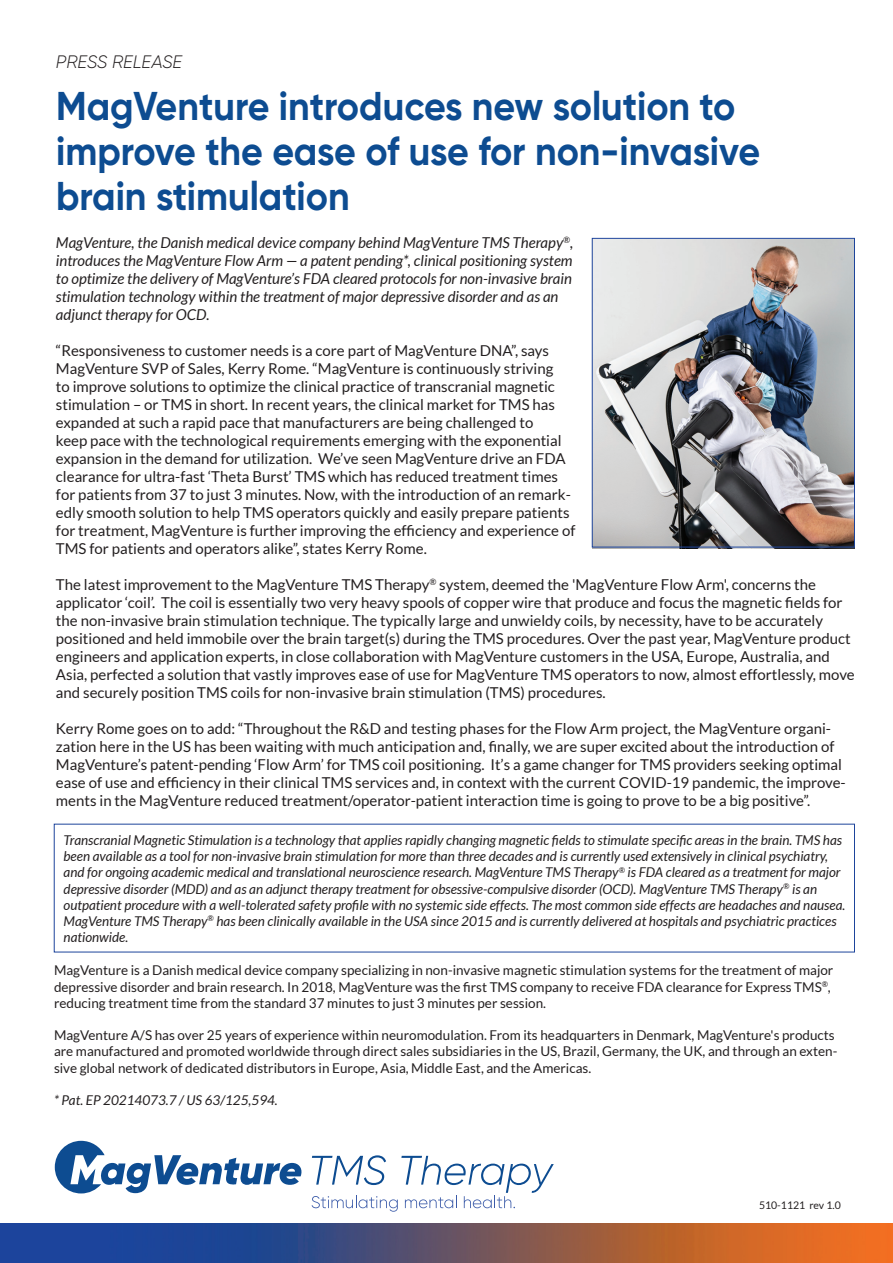
<style>
.page{position:relative;width:893px;height:1263px;background:#fff}
.page>*{position:absolute;margin:0;border:0;box-sizing:border-box;transform-origin:0 0}
.t1{font:700 40.2px/45px "Gilroy";color:#0d4c91;scale:.93 1}
.t2{font:italic 300 18px "Gilroy";color:#231f20}
.t3{font:15px/18px "Lato";color:#231f20}
.t4{font:italic 15px/18px "Lato";color:#231f20}
.t5{font:italic 13.5px/16.2px "Lato";color:#231f20}
.t6{font:13.5px/16.2px "Lato";color:#231f20}
.t7{font:10.5px "Lato";color:#231f20}
</style>
<div class="page">
<img style="left:0;top:1223px;width:893px;height:40px">
<svg style="left:55px;top:1141px;width:247px;height:52px"></svg>
<svg style="left:312px;top:1155px;width:242px;height:57px"></svg>
<img style="left:592px;top:240px;width:263px;height:308px">
<div style="left:592px;top:238px;width:263px;height:309px;border:1px solid #1d449b"></div>
<p class="t2" style="left:56px;top:51px;width:128px">PRESS RELEASE</p>
<h1 class="t1" style="left:56px;top:84px;width:759px">MagVenture introduces new solution to improve the ease of use for non-invasive brain stimulation</h1>
<p class="t4" style="left:56px;top:234px;width:519px">MagVenture, the Danish medical device company behind MagVenture TMS Therapy<sup>®</sup>, introduces the MagVenture Flow Arm — a patent pending*, clinical positioning system to optimize the delivery of MagVenture’s FDA cleared protocols for non-invasive brain stimulation technology within the treatment of major depressive disorder and as an adjunct therapy for OCD.</p>
<p class="t3" style="left:56px;top:341px;width:521px">“Responsiveness to customer needs is a core part of MagVenture DNA”, says MagVenture SVP of Sales, Kerry Rome. “MagVenture is continuously striving<br>to improve solutions to optimize the clinical practice of transcranial magnetic stimulation – or TMS in short. In recent years, the clinical market for TMS has expanded at such a rapid pace that manufacturers are being challenged to<br>keep pace with the technological requirements emerging with the exponential expansion in the demand for utilization. We’ve seen MagVenture drive an FDA clearance for ultra-fast ‘Theta Burst’ TMS which has reduced treatment times for patients from 37 to just 3 minutes. Now, with the introduction of an remark&shy;edly smooth solution to help TMS operators quickly and easily prepare patients for treatment, MagVenture is further improving the efficiency and experience of TMS for patients and operators alike”, states Kerry Rome.</p>
<p class="t3" style="left:56px;top:575px;width:800px">The latest improvement to the MagVenture TMS Therapy<sup>®</sup> system, deemed the 'MagVenture Flow Arm', concerns the applicator ‘coil’. The coil is essentially two very heavy spools of copper wire that produce and focus the magnetic fields for the non-invasive brain stimulation technique. The typically large and unwieldy coils, by necessity, have to be accurately positioned and held immobile over the brain target(s) during the TMS procedures. Over the past year, MagVenture product engineers and application experts, in close collaboration with MagVenture customers in the USA, Europe, Australia, and Asia, perfected a solution that vastly improves ease of use for MagVenture TMS operators to now, almost effortlessly, move and securely position TMS coils for non-invasive brain stimulation (TMS) procedures.</p>
<p class="t3" style="left:56px;top:719px;width:791px">Kerry Rome goes on to add: “Throughout the R&amp;D and testing phases for the Flow Arm project, the MagVenture organi&shy;zation here in the US has been waiting with much anticipation and, finally, we are super excited about the introduction of MagVenture’s patent-pending ‘Flow Arm’ for TMS coil positioning. It’s a game changer for TMS providers seeking optimal ease of use and efficiency in their clinical TMS services and, in context with the current COVID-19 pandemic, the improve&shy;ments in the MagVenture reduced treatment/operator-patient interaction time is going to prove to be a big positive”.</p>
<p class="t5" style="left:64px;top:832px;width:783px">Transcranial Magnetic Stimulation is a technology that applies rapidly changing magnetic fields to stimulate specific areas in the brain. TMS has been available as a tool for non-invasive brain stimulation for more than three decades and is currently used extensively in clinical psychiatry, and for ongoing academic medical and translational neuroscience research. MagVenture TMS Therapy<sup>®</sup> is FDA cleared as a treatment for major depressive disorder (MDD) and as an adjunct therapy treatment for obsessive-compulsive disorder (OCD). MagVenture TMS Therapy<sup>®</sup> is an outpatient procedure with a well-tolerated safety profile with no systemic side effects. The most common side effects are headaches and nausea.<br>MagVenture TMS Therapy<sup>®</sup> has been clinically available in the USA since 2015 and is currently delivered at hospitals and psychiatric practices nationwide.</p>
<p class="t6" style="left:54px;top:962px;width:781px">MagVenture is a Danish medical device company specializing in non-invasive magnetic stimulation systems for the treatment of major depressive disorder and brain research. In 2018, MagVenture was the first TMS company to receive FDA clearance for Express TMS<sup>®</sup>, reducing treatment time from the standard 37 minutes to just 3 minutes per session.</p>
<p class="t6" style="left:54px;top:1027px;width:785px">MagVenture A/S has over 25 years of experience within neuromodulation. From its headquarters in Denmark, MagVenture's products are manufactured and promoted worldwide through direct sales subsidiaries in the US, Brazil, Germany, the UK, and through an exten&shy;sive global network of dedicated distributors in Europe, Asia, Middle East, and the Americas.</p>
<p class="t5" style="left:54px;top:1092px;width:225px">* Pat. EP 20214073.7 / US 63/125,594.</p>
<p class="t7" style="left:759px;top:1199px;width:83px">510-1121 rev 1.0</p>
</div>
